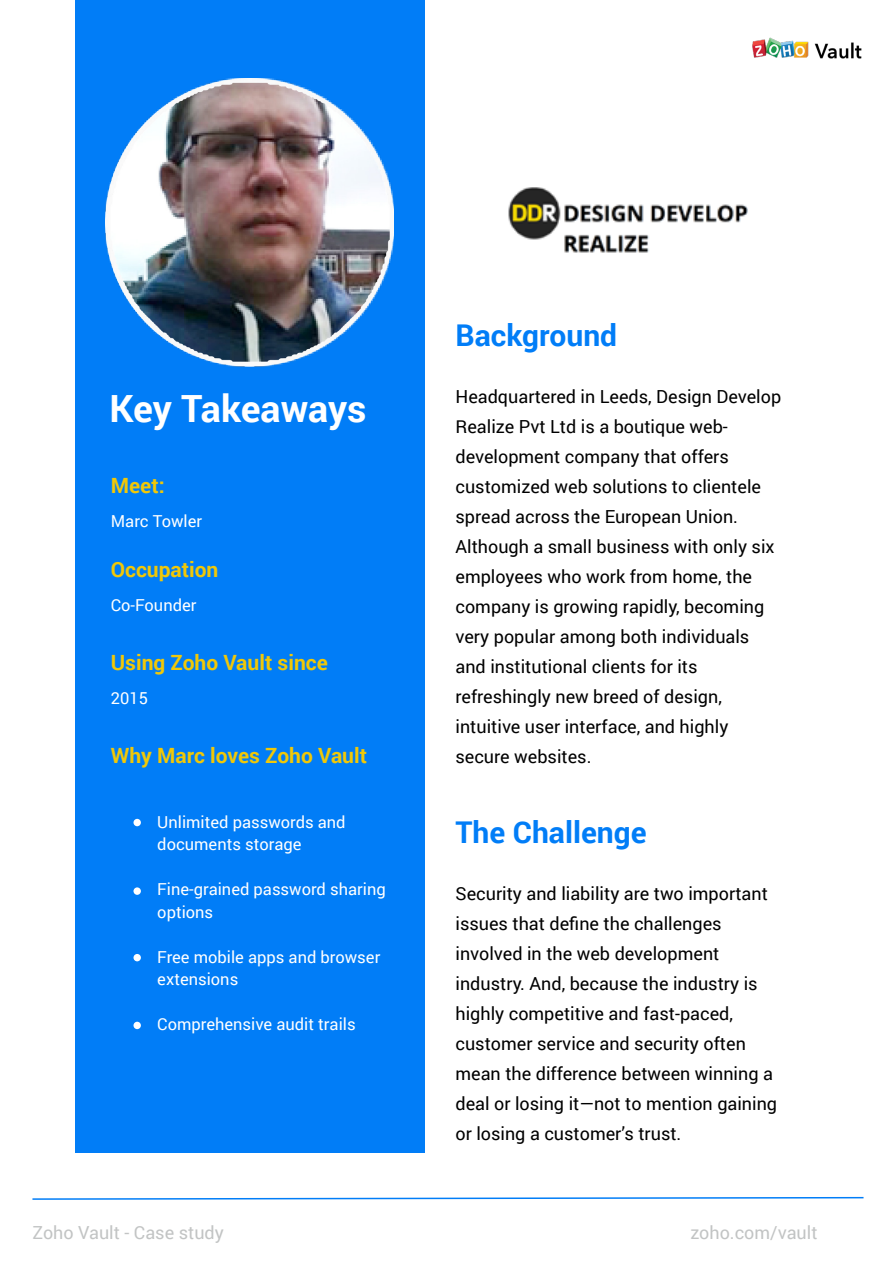
<style>
.page{position:relative;width:893px;height:1263px;background:#fff}
.page>*{position:absolute;margin:0;border:0;box-sizing:border-box;transform-origin:0 0}
.t1{font:700 37.5px "Roboto";letter-spacing:-.005em;color:#fff}
.t2{font:700 30px "Roboto";color:#017df7}
.t3{font:700 21px "Roboto";color:#f0c808}
.t4{font:18px/30px "Roboto";color:#000}
.t5{font:18px "Roboto";color:#c2c4c4}
.t6{font:16.5px/22.5px "Roboto";color:#fff}
</style>
<div class="page">
<svg style="left:32px;top:1196px;width:832px;height:4px"></svg>
<svg style="left:424px;top:18px;width:438px;height:71px"></svg>
<div style="left:75px;top:0;width:349px;height:1153px;background:#017df7"></div>
<div style="left:133px;top:887px;width:8px;height:8px;background:#fff;border-radius:50%"></div>
<div style="left:133px;top:954px;width:8px;height:7px;background:#fff;border-radius:50%"></div>
<div style="left:133px;top:1022px;width:8px;height:7px;background:#fff;border-radius:50%"></div>
<div style="left:133px;top:819px;width:8px;height:7px;background:#fff;border-radius:50%"></div>
<img style="left:106px;top:78px;width:288px;height:289px">
<img style="left:508px;top:187px;width:240px;height:66px">
<p class="t1" style="left:110px;top:383px;width:259px">Key Takeaways</p>
<p class="t3" style="left:111px;top:471px;width:55px">Meet:</p>
<p class="t6" style="left:111px;top:510px;width:93px">Marc Towler</p>
<p class="t3" style="left:111px;top:555px;width:109px">Occupation</p>
<p class="t6" style="left:111px;top:594px;width:87px">Co-Founder</p>
<p class="t3" style="left:111px;top:648px;width:219px">Using Zoho Vault since</p>
<p class="t6" style="left:111px;top:687px;width:39px">2015</p>
<p class="t3" style="left:111px;top:741px;width:258px">Why Marc loves Zoho Vault</p>
<p class="t6" style="left:157px;top:810px;width:190px">Unlimited passwords and</p>
<p class="t6" style="left:157px;top:832px;width:146px">documents storage</p>
<p class="t6" style="left:157px;top:877px;width:230px">Fine-grained password sharing options</p>
<p class="t6" style="left:157px;top:945px;width:225px">Free mobile apps and browser extensions</p>
<p class="t6" style="left:157px;top:1012px;width:200px">Comprehensive audit trails</p>
<p class="t2" style="left:455px;top:314px;width:163px">Background</p>
<p class="t4" style="left:455px;top:381px;width:327px">Headquartered in Leeds, Design Develop<br>Realize Pvt Ltd is a boutique web-</p>
<p class="t4" style="left:455px;top:441px;width:321px">development company that offers customized web solutions to clientele spread across the European Union.<br>Although a small business with only six employees who work from home, the company is growing rapidly, becoming very popular among both individuals and institutional clients for its</p>
<p class="t4" style="left:455px;top:681px;width:268px">refreshingly new breed of design,</p>
<p class="t4" style="left:455px;top:711px;width:274px">intuitive user interface, and highly</p>
<p class="t4" style="left:455px;top:741px;width:138px">secure websites.</p>
<p class="t2" style="left:455px;top:811px;width:193px">The Challenge</p>
<p class="t4" style="left:455px;top:878px;width:314px">Security and liability are two important issues that define the challenges</p>
<p class="t4" style="left:455px;top:938px;width:265px">involved in the web development</p>
<p class="t4" style="left:455px;top:968px;width:304px">industry. And, because the industry is highly competitive and fast-paced,</p>
<p class="t4" style="left:455px;top:1028px;width:323px">customer service and security often mean the difference between winning a deal or losing it—not to mention gaining or losing a customer’s trust.</p>
<p class="t5" style="left:32px;top:1219px;width:193px">Zoho Vault - Case study</p>
<p class="t5" style="left:690px;top:1219px;width:129px">zoho.com/vault</p>
</div>
